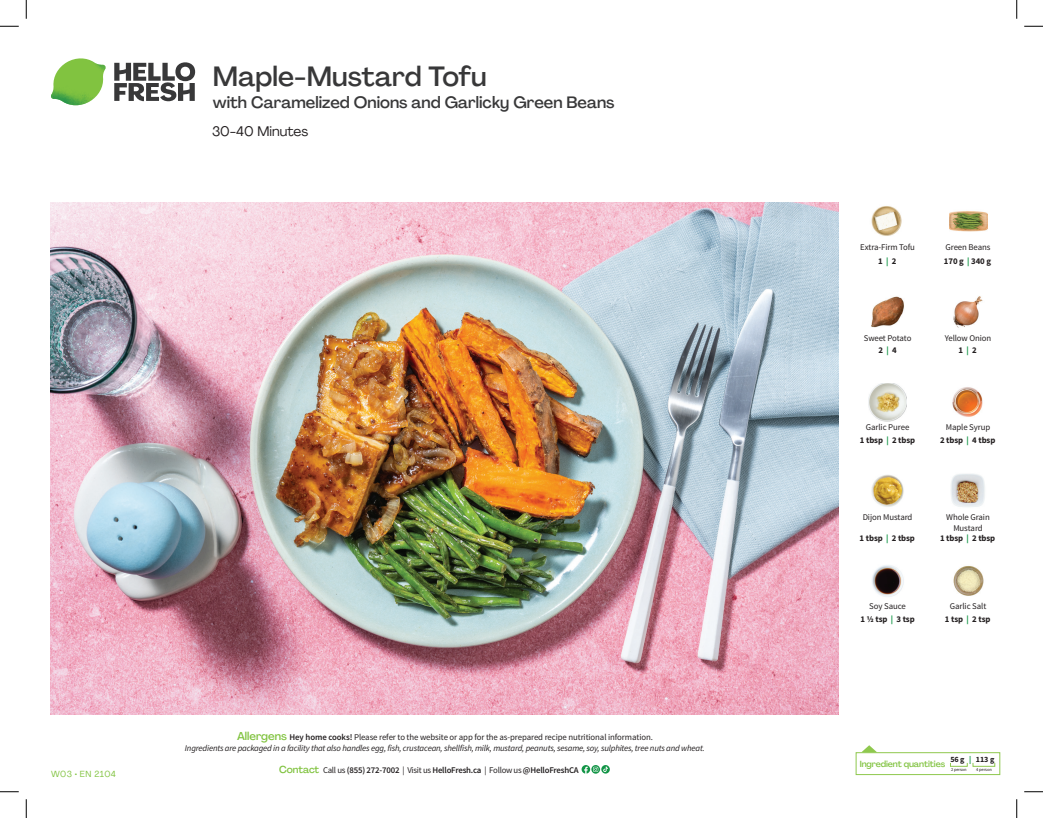
<style>
.page{position:relative;width:1043px;height:818px;background:#fff}
.page>*{position:absolute;margin:0;border:0;box-sizing:border-box;transform-origin:0 0}
.t1{font:500 27.5px "Agrandir";color:#383839}
.t2{font:500 16.25px "Agrandir";color:#383839}
.t3{font:13.75px "Agrandir";color:#231f20}
.t4{font:italic 8.75px/11.2px "Source Sans Pro";letter-spacing:-.02em;color:#231f20;text-align:center}
.t5{font:8.75px/12.4px "Source Sans Pro";letter-spacing:-.01em;color:#231f20;text-align:center}
.t6{font:600 8.75px "Source Sans Pro";letter-spacing:-.02em;color:#231f20}
.t7{font:700 8.75px/12.4px "Source Sans Pro";letter-spacing:-.01em;color:#231f20;text-align:center}
.t8{font:500 8.75px "Agrandir";letter-spacing:-.01em;color:#81c340}
.t9{font:8.75px "Agrandir";letter-spacing:.05em;color:#81c340}
.t10{font:700 8px "Source Sans Pro";color:#231f20}
.t11{font:4.38px "Source Sans Pro";letter-spacing:-.01em;color:#231f20}
.s1{font-family:"Agrandir";font-weight:500;font-style:normal;font-size:11.25px;color:#81c340}
.s2{font-weight:600;font-style:normal}
.s3{font-style:normal}
.s4{font-family:"Agrandir";font-weight:500;font-size:10px;color:#81c340}
.s5{font-weight:400}
.s6{font-weight:700}
.s7{font-weight:700;color:#129546}
.s8{color:#129546}
</style>
<div class="page">
<svg style="left:114px;top:62px;width:81px;height:39px"></svg>
<svg style="left:55px;top:58px;width:49px;height:31px"></svg>
<img style="left:80px;top:58px;width:26px;height:21px">
<img style="left:54px;top:76px;width:47px;height:9px">
<img style="left:51px;top:79px;width:48px;height:27px">
<img style="left:79px;top:85px;width:22px;height:20px">
<img style="left:51px;top:202px;width:788px;height:512px">
<svg style="left:581px;top:765px;width:27px;height:8px"></svg>
<svg style="left:862px;top:745px;width:15px;height:7px"></svg>
<div style="left:855px;top:752px;width:145px;height:22px;border:1px solid #8fc84e"></div>
<img style="left:871px;top:296px;width:33px;height:32px">
<img style="left:953px;top:296px;width:30px;height:32px">
<img style="left:868px;top:383px;width:38px;height:38px">
<img style="left:952px;top:387px;width:31px;height:30px">
<img style="left:871px;top:475px;width:33px;height:32px">
<img style="left:951px;top:474px;width:34px;height:33px">
<img style="left:872px;top:565px;width:32px;height:32px">
<img style="left:949px;top:211px;width:38px;height:21px">
<img style="left:871px;top:206px;width:31px;height:30px">
<img style="left:953px;top:566px;width:31px;height:30px">
<svg style="left:0;top:25px;width:19px;height:2px"></svg>
<svg style="left:1024px;top:25px;width:18px;height:2px"></svg>
<svg style="left:0;top:791px;width:19px;height:1px"></svg>
<svg style="left:1024px;top:791px;width:18px;height:1px"></svg>
<svg style="left:25px;top:0;width:2px;height:19px"></svg>
<svg style="left:25px;top:799px;width:2px;height:18px"></svg>
<svg style="left:1016px;top:0;width:1px;height:19px"></svg>
<svg style="left:1016px;top:799px;width:1px;height:18px"></svg>
<h1 class="t1" style="left:213px;top:59px;width:275px">Maple-Mustard Tofu</h1>
<h2 class="t2" style="left:213px;top:93px;width:403px">with Caramelized Onions and Garlicky Green Beans</h2>
<h3 class="t3" style="left:212px;top:123px;width:98px">30-40 Minutes</h3>
<p class="t9" style="left:51px;top:768px;width:66px">W03 • EN 2104</p>
<p class="t4" style="left:185px;top:731px;width:521px"><span class="s1">Allergens</span> <span class="s2">Hey home cooks!</span> <span class="s3">Please refer to the website or app for the as-prepared recipe nutritional information.<br></span>Ingredients are packaged in a facility that also handles egg, fish, crustacean, shellfish, milk, mustard, peanuts, sesame, soy, sulphites, tree nuts and wheat.</p>
<p class="t6" style="left:279px;top:764px;width:301px"><span class="s4">Contact</span> <span class="s5">Call us</span> (855) 272-7002 <span class="s5">| Visit us</span> HelloFresh.ca <span class="s5">| Follow us</span> @HelloFreshCA</p>
<p class="t5" style="left:860px;top:240px;width:56px;line-height:13.6px">Extra-Firm Tofu<br><span class="s6">1</span> <span class="s7">|</span> <span class="s6">2</span></p>
<p class="t5" style="left:943px;top:240px;width:49px;line-height:13.6px;text-align:left">Green Beans<br><span class="s6">170 g</span> <span class="s7">|</span> <span class="s6">340 g</span></p>
<p class="t5" style="left:863px;top:332px;width:49px">Sweet Potato<br><span class="s6">2</span> <span class="s7">|</span> <span class="s6">4</span></p>
<p class="t5" style="left:944px;top:332px;width:48px">Yellow Onion<br><span class="s6">1</span> <span class="s7">|</span> <span class="s6">2</span></p>
<p class="t5" style="left:860px;top:421px;width:57px">Garlic Puree<br><span class="s6">1 tbsp</span> <span class="s7">|</span> <span class="s6">2 tbsp</span></p>
<p class="t5" style="left:940px;top:421px;width:57px">Maple Syrup<br><span class="s6">2 tbsp</span> <span class="s7">|</span> <span class="s6">4 tbsp</span></p>
<p class="t5" style="left:862px;top:511px;width:51px">Dijon Mustard</p>
<p class="t7" style="left:859px;top:532px;width:57px">1 tbsp <span class="s8">|</span> 2 tbsp</p>
<p class="t5" style="left:946px;top:511px;width:45px;line-height:11.2px">Whole Grain<br>Mustard</p>
<p class="t7" style="left:940px;top:532px;width:57px">1 tbsp <span class="s8">|</span> 2 tbsp</p>
<p class="t7" style="left:860px;top:600px;width:56px"><span class="s5">Soy Sauce<br></span>1 1/2 tsp <span class="s8">|</span> 3 tsp</p>
<p class="t5" style="left:944px;top:600px;width:47px">Garlic Salt<br><span class="s6">1 tsp</span> <span class="s7">|</span> <span class="s6">2 tsp</span></p>
<p class="t10" style="left:950px;top:753px;width:45px">56 g <span class="s8">|</span> 113 g</p>
<p class="t11" style="left:951px;top:766px;width:17px">2 person</p>
<p class="t11" style="left:976px;top:766px;width:17px">4 person</p>
<p class="t8" style="left:859px;top:758px;width:87px">Ingredient quantities</p>
</div>
